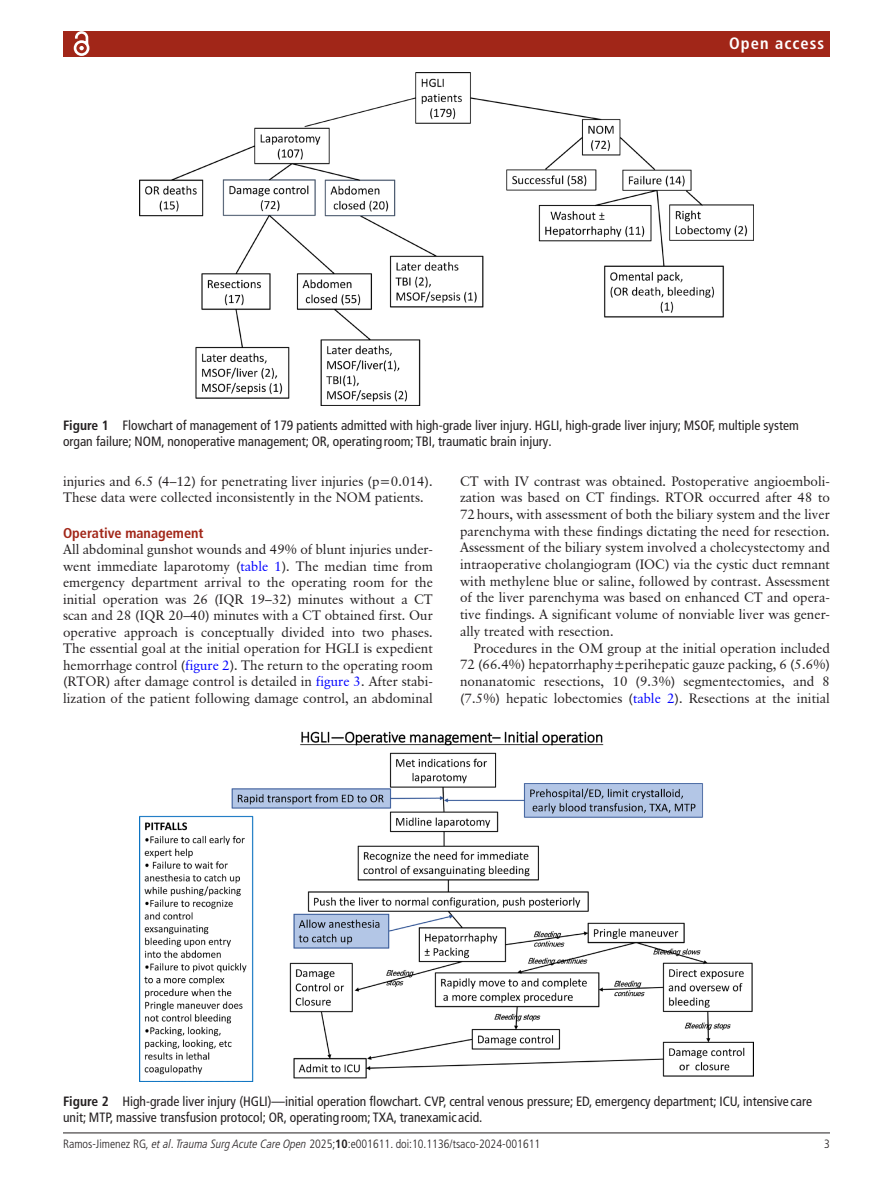
<style>
.page{position:relative;width:893px;height:1191px;background:#fff}
.page>*{position:absolute;margin:0;border:0;box-sizing:border-box;transform-origin:0 0}
.t1{font:700 condensed 16.5px "Frutiger LT Std";letter-spacing:.065em;color:#fff}
.t2{font:700 condensed 14.25px "Frutiger LT Pro";color:#a12618}
.t3{font:13.5px/16.6px "Classical Garamond BT";color:#231f20;text-align:justify}
.t4{font:condensed 13.5px/16.5px "Frutiger LT Pro";color:#231f20}
.t5{font:300 condensed 12px "Frutiger LT Pro";color:#231f20}
.s1{font-weight:700}
.s2{color:#00f}
.s3{font-style:italic}
</style>
<div class="page">
<hr style="left:63px;top:1132px;width:767px;height:1px;background:#231f20">
<div style="left:63px;top:31px;width:767px;height:25px;background:#a12618"></div>
<svg style="left:72px;top:31px;width:19px;height:26px"></svg>
<img style="left:140px;top:72px;width:613px;height:334px">
<img style="left:140px;top:732px;width:613px;height:349px">
<p class="t1" style="left:729px;top:34px;width:97px">Open access</p>
<p class="t4" style="left:63px;top:417px;width:737px"><span class="s1">Figure 1</span> Flowchart of management of 179 patients admitted with high-grade liver injury. HGLI, high-grade liver injury; MSOF, multiple system organ failure; NOM, nonoperative management; OR, operating room; TBI, traumatic brain injury.</p>
<p class="t3" style="left:63px;top:472px;width:371px">injuries and 6.5 (4–12) for penetrating liver injuries (p=0.014).<br>These data were collected inconsistently in the NOM patients.</p>
<p class="t2" style="left:63px;top:524px;width:142px">Operative management</p>
<p class="t3" style="left:63px;top:541px;width:371px">All abdominal gunshot wounds and 49% of blunt injuries under&shy;went immediate laparotomy (<span class="s2">table 1</span>). The median time from emergency department arrival to the operating room for the initial operation was 26 (IQR 19–32) minutes without a CT scan and 28 (IQR 20–40) minutes with a CT obtained first. Our operative approach is conceptually divided into two phases.<br>The essential goal at the initial operation for HGLI is expedient hemorrhage control (<span class="s2">figure 2</span>). The return to the operating room (RTOR) after damage control is detailed in <span class="s2">figure 3</span>. After stabi&shy;lization of the patient following damage control, an abdominal</p>
<p class="t3" style="left:460px;top:472px;width:371px">CT with IV contrast was obtained. Postoperative angioemboli&shy;zation was based on CT findings. RTOR occurred after 48 to 72hours, with assessment of both the biliary system and the liver parenchyma with these findings dictating the need for resection.<br>Assessment of the biliary system involved a cholecystectomy and intraoperative cholangiogram (IOC) via the cystic duct remnant with methylene blue or saline, followed by contrast. Assessment of the liver parenchyma was based on enhanced CT and opera&shy;tive findings. A significant volume of nonviable liver was gener&shy;ally treated with resection.</p>
<p class="t3" style="left:460px;top:639px;width:371px;text-indent:14px">Procedures in the OM group at the initial operation included 72 (66.4%) hepatorrhaphy±perihepatic gauze packing, 6 (5.6%) nonanatomic resections, 10 (9.3%) segmentectomies, and 8 (7.5%) hepatic lobectomies (<span class="s2">table 2</span>). Resections at the initial</p>
<p class="t4" style="left:63px;top:1092px;width:751px"><span class="s1">Figure 2</span> High-grade liver injury (HGLI)—initial operation flowchart. CVP, central venous pressure; ED, emergency department; ICU, intensive care unit; MTP, massive transfusion protocol; OR, operating room; TXA, tranexamic acid.</p>
<p class="t5" style="left:63px;top:1136px;width:479px">Ramos-Jimenez RG<span class="s3">, et al</span>. <span class="s3">Trauma Surg Acute Care Open</span> 2025;<span class="s1">10</span>:e001611. doi:10.1136/tsaco-2024-001611</p>
<p class="t5" style="left:824px;top:1136px;width:7px">3</p>
</div>
